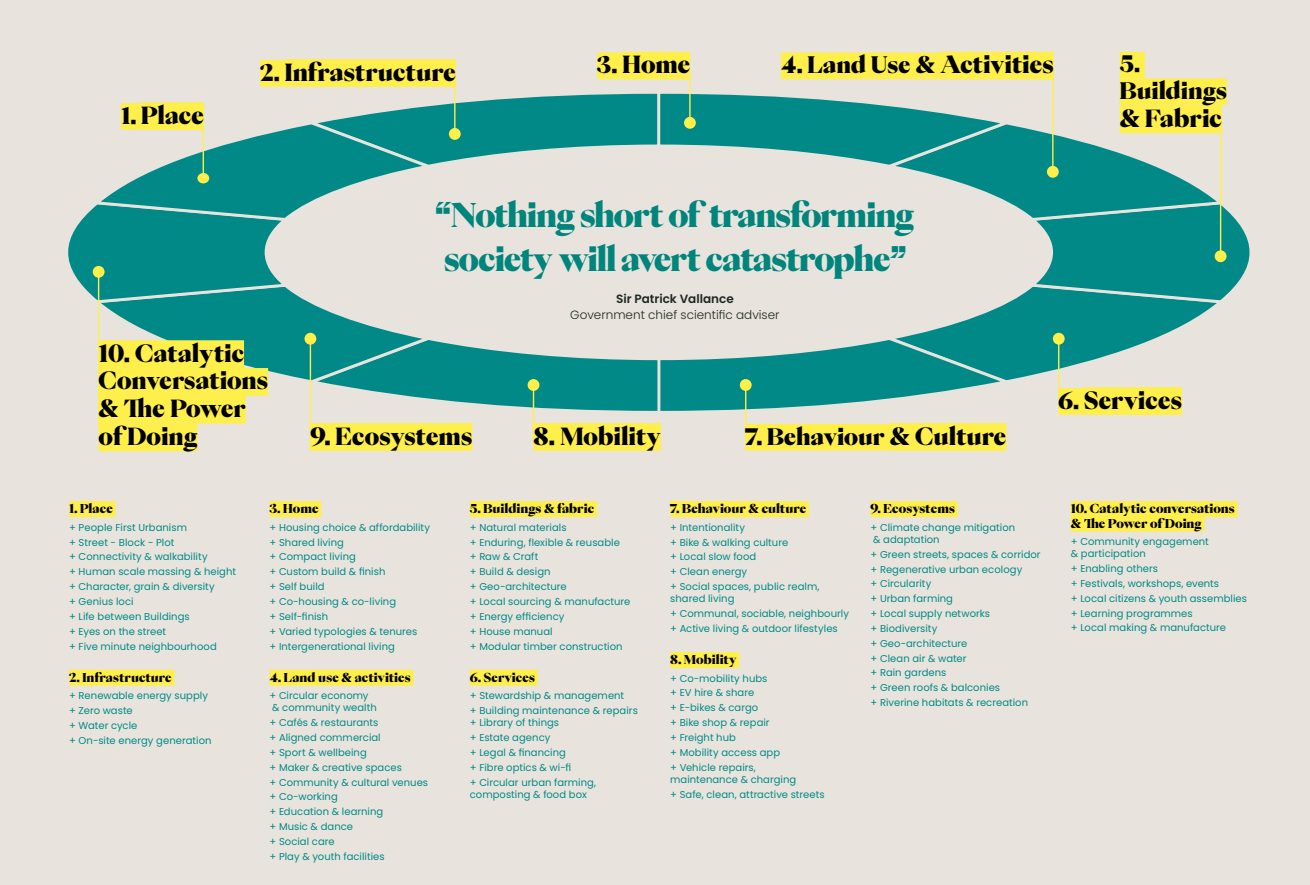
<style>
.page{position:relative;width:1310px;height:885px;background:#e8e4dd}
.page>*{position:absolute;margin:0;border:0;box-sizing:border-box;transform-origin:0 0}
.t1{font:800 32px/44px "PP Eiko";letter-spacing:-.035em;color:#00857d}
.t2{font:800 23.1px/27.7px "PP Eiko";letter-spacing:.005em;color:#000}
.t3{font:800 22.3px/26.7px "PP Eiko";letter-spacing:.005em;color:#000}
.t4{font:800 12px/14.4px "PP Eiko";letter-spacing:.005em;color:#000}
.t5{font:300 12px "Poppins";color:#1e2722}
.t6{font:600 12px "Poppins";color:#1e2722}
.t7{font:10px/14.8px "Poppins";letter-spacing:.005em;color:#008986}
.s1{font-size:22.3px}
.s2{font-size:23.1px}
</style>
<div class="page">
<svg style="left:68px;top:90px;width:1182px;height:325px"></svg>
<div style="left:260px;top:60px;width:25px;height:27px;background:#ffef4a"></div>
<div style="left:285px;top:59px;width:171px;height:28px;background:#ffef4a"></div>
<div style="left:121px;top:103px;width:20px;height:27px;background:#ffef4a"></div>
<div style="left:141px;top:102px;width:63px;height:28px;background:#ffef4a"></div>
<div style="left:197px;top:173px;width:12px;height:10px;background:#ffef4a;border-radius:50%"></div>
<hr style="left:203px;top:129px;width:1px;height:49px;background:#ffef4a">
<div style="left:449px;top:128px;width:12px;height:12px;background:#ffef4a;border-radius:50%"></div>
<hr style="left:454px;top:86px;width:1px;height:48px;background:#ffef4a">
<div style="left:684px;top:117px;width:12px;height:12px;background:#ffef4a;border-radius:50%"></div>
<hr style="left:689px;top:76px;width:1px;height:47px;background:#ffef4a">
<div style="left:1214px;top:250px;width:12px;height:12px;background:#ffef4a;border-radius:50%"></div>
<hr style="left:1220px;top:77px;width:1px;height:179px;background:#ffef4a">
<div style="left:1047px;top:166px;width:12px;height:12px;background:#ffef4a;border-radius:50%"></div>
<hr style="left:1052px;top:69px;width:1px;height:103px;background:#ffef4a">
<div style="left:1053px;top:333px;width:11px;height:11px;background:#ffef4a;border-radius:50%"></div>
<hr style="left:1058px;top:339px;width:1px;height:69px;background:#ffef4a">
<div style="left:304px;top:333px;width:12px;height:11px;background:#ffef4a;border-radius:50%"></div>
<hr style="left:310px;top:339px;width:1px;height:111px;background:#ffef4a">
<div style="left:740px;top:379px;width:12px;height:12px;background:#ffef4a;border-radius:50%"></div>
<hr style="left:745px;top:385px;width:1px;height:65px;background:#ffef4a">
<div style="left:528px;top:379px;width:11px;height:12px;background:#ffef4a;border-radius:50%"></div>
<hr style="left:533px;top:385px;width:1px;height:60px;background:#ffef4a">
<div style="left:93px;top:266px;width:12px;height:12px;background:#ffef4a;border-radius:50%"></div>
<hr style="left:98px;top:272px;width:1px;height:154px;background:#ffef4a">
<div style="left:1058px;top:388px;width:26px;height:27px;background:#ffef4a"></div>
<div style="left:1084px;top:387px;width:98px;height:28px;background:#ffef4a"></div>
<div style="left:745px;top:424px;width:145px;height:26px;background:#ffef4a"></div>
<div style="left:890px;top:423px;width:116px;height:28px;background:#ffef4a"></div>
<div style="left:533px;top:423px;width:128px;height:28px;background:#ffef4a"></div>
<div style="left:310px;top:423px;width:162px;height:28px;background:#ffef4a"></div>
<div style="left:99px;top:340px;width:145px;height:28px;background:#ffef4a"></div>
<div style="left:99px;top:368px;width:169px;height:28px;background:#ffef4a"></div>
<div style="left:99px;top:396px;width:147px;height:27px;background:#ffef4a"></div>
<div style="left:99px;top:423px;width:98px;height:28px;background:#ffef4a"></div>
<div style="left:597px;top:52px;width:25px;height:27px;background:#ffef4a"></div>
<div style="left:622px;top:52px;width:68px;height:27px;background:#ffef4a"></div>
<div style="left:1120px;top:52px;width:25px;height:26px;background:#ffef4a"></div>
<div style="left:1120px;top:78px;width:107px;height:27px;background:#ffef4a"></div>
<div style="left:1120px;top:105px;width:102px;height:28px;background:#ffef4a"></div>
<div style="left:781px;top:52px;width:159px;height:27px;background:#ffef4a"></div>
<div style="left:940px;top:52px;width:113px;height:27px;background:#ffef4a"></div>
<div style="left:69px;top:501px;width:47px;height:16px;background:#ffef4a"></div>
<div style="left:69px;top:669px;width:105px;height:16px;background:#ffef4a"></div>
<div style="left:269px;top:501px;width:52px;height:16px;background:#ffef4a"></div>
<div style="left:269px;top:669px;width:144px;height:16px;background:#ffef4a"></div>
<div style="left:470px;top:501px;width:127px;height:16px;background:#ffef4a"></div>
<div style="left:470px;top:669px;width:68px;height:16px;background:#ffef4a"></div>
<div style="left:670px;top:501px;width:139px;height:16px;background:#ffef4a"></div>
<div style="left:670px;top:652px;width:69px;height:16px;background:#ffef4a"></div>
<div style="left:870px;top:501px;width:87px;height:16px;background:#ffef4a"></div>
<div style="left:1071px;top:501px;width:166px;height:16px;background:#ffef4a"></div>
<div style="left:1071px;top:515px;width:133px;height:16px;background:#ffef4a"></div>
<h2 class="t2" style="left:121px;top:102px;width:84px"><span class="s1">1.</span> Place</h2>
<h2 class="t2" style="left:260px;top:59px;width:197px"><span class="s1">2.</span> Infrastructure</h2>
<h3 class="t3" style="left:781px;top:52px;width:274px">4. Land Use &amp; <span class="s2">Activities</span></h3>
<h2 class="t2" style="left:597px;top:51px;width:95px"><span class="s1">3.</span> Home</h2>
<h3 class="t3" style="left:1120px;top:51px;width:108px">5.<br>Buildings</h3>
<h2 class="t2" style="left:1120px;top:105px;width:104px">&amp; Fabric</h2>
<h1 class="t1" style="left:436px;top:194px;width:480px">“Nothing short of transforming society will avert catastrophe”</h1>
<p class="t6" style="left:616px;top:292px;width:119px">Sir Patrick Vallance</p>
<p class="t5" style="left:570px;top:308px;width:211px">Government chief scientific adviser</p>
<h2 class="t2" style="left:99px;top:340px;width:171px">10. Catalytic<br>Conversations &amp; The Power of Doing</h2>
<h2 class="t2" style="left:310px;top:422px;width:163px">9. Ecosystems</h2>
<h2 class="t2" style="left:533px;top:422px;width:129px">8. Mobility</h2>
<h3 class="t3" style="left:745px;top:423px;width:263px">7. Behaviour <span class="s2">&amp; Culture</span></h3>
<h2 class="t2" style="left:1058px;top:387px;width:125px"><span class="s1">6.</span> Services</h2>
<p class="t4" style="left:69px;top:502px;width:45px">1. Place</p>
<p class="t7" style="left:69px;top:520px;width:168px">+ People First Urbanism<br>+ Street - Block - Plot<br>+ Connectivity &amp; walkability<br>+ Human scale massing &amp; height + Character, grain &amp; diversity<br>+ Genius loci<br>+ Life between Buildings<br>+ Eyes on the street<br>+ Five minute neighbourhood</p>
<p class="t4" style="left:69px;top:670px;width:104px">2. Infrastructure</p>
<p class="t7" style="left:69px;top:688px;width:144px">+ Renewable energy supply + Zero waste<br>+ Water cycle<br>+ On-site energy generation</p>
<p class="t4" style="left:269px;top:502px;width:51px">3. Home</p>
<p class="t7" style="left:269px;top:520px;width:162px">+ Housing choice &amp; affordability + Shared living<br>+ Compact living<br>+ Custom build &amp; finish<br>+ Self build<br>+ Co-housing &amp; co-living<br>+ Self-finish<br>+ Varied typologies &amp; tenures<br>+ Intergenerational living</p>
<p class="t4" style="left:269px;top:670px;width:143px">4. Land use &amp; activities</p>
<p class="t7" style="left:269px;top:690px;width:109px;line-height:12px">+ Circular economy &amp; community wealth</p>
<p class="t7" style="left:269px;top:715px;width:160px">+ Cafés &amp; restaurants<br>+ Aligned commercial<br>+ Sport &amp; wellbeing<br>+ Maker &amp; creative spaces<br>+ Community &amp; cultural venues + Co-working<br>+ Education &amp; learning<br>+ Music &amp; dance<br>+ Social care<br>+ Play &amp; youth facilities</p>
<p class="t4" style="left:470px;top:502px;width:126px">5. Buildings &amp; fabric</p>
<p class="t7" style="left:470px;top:520px;width:162px">+ Natural materials<br>+ Enduring, flexible &amp; reusable<br>+ Raw &amp; Craft<br>+ Build &amp; design<br>+ Geo-architecture<br>+ Local sourcing &amp; manufacture + Energy efficiency<br>+ House manual<br>+ Modular timber construction</p>
<p class="t4" style="left:470px;top:670px;width:67px">6. Services</p>
<p class="t7" style="left:470px;top:688px;width:170px">+ Stewardship &amp; management<br>+ Building maintenance &amp; repairs</p>
<p class="t7" style="left:470px;top:715px;width:128px">+ Library of things<br>+ Estate agency<br>+ Legal &amp; financing<br>+ Fibre optics &amp; wi-fi<br>+ Circular urban farming,</p>
<p class="t7" style="left:470px;top:786px;width:119px">composting &amp; food box</p>
<p class="t4" style="left:670px;top:502px;width:137px">7. Behaviour &amp; culture</p>
<p class="t7" style="left:670px;top:520px;width:151px">+ Intentionality<br>+ Bike &amp; walking culture<br>+ Local slow food<br>+ Clean energy<br>+ Social spaces, public realm,</p>
<p class="t7" style="left:670px;top:591px;width:180px">shared living<br>+ Communal, sociable, neighbourly + Active living &amp; outdoor lifestyles</p>
<p class="t4" style="left:670px;top:652px;width:68px">8. Mobility</p>
<p class="t7" style="left:670px;top:670px;width:112px">+ Co-mobility hubs<br>+ EV hire &amp; share<br>+ E-bikes &amp; cargo<br>+ Bike shop &amp; repair<br>+ Freight hub<br>+ Mobility access app + Vehicle repairs,</p>
<p class="t7" style="left:670px;top:771px;width:156px">maintenance &amp; charging<br>+ Safe, clean, attractive streets</p>
<p class="t4" style="left:870px;top:502px;width:86px">9. Ecosystems</p>
<p class="t7" style="left:870px;top:521px;width:146px;line-height:12px">+ Climate change mitigation &amp; adaptation</p>
<p class="t7" style="left:870px;top:547px;width:172px">+ Green streets, spaces &amp; corridor + Regenerative urban ecology<br>+ Circularity<br>+ Urban farming<br>+ Local supply networks<br>+ Biodiversity<br>+ Geo-architecture<br>+ Clean air &amp; water<br>+ Rain gardens<br>+ Green roofs &amp; balconies<br>+ Riverine habitats &amp; recreation</p>
<p class="t4" style="left:1071px;top:502px;width:165px">10. Catalytic conversations &amp; The Power of Doing</p>
<p class="t7" style="left:1071px;top:535px;width:140px;line-height:12px">+ Community engagement &amp; participation</p>
<p class="t7" style="left:1071px;top:561px;width:178px">+ Enabling others<br>+ Festivals, workshops, events<br>+ Local citizens &amp; youth assemblies + Learning programmes<br>+ Local making &amp; manufacture</p>
</div>
